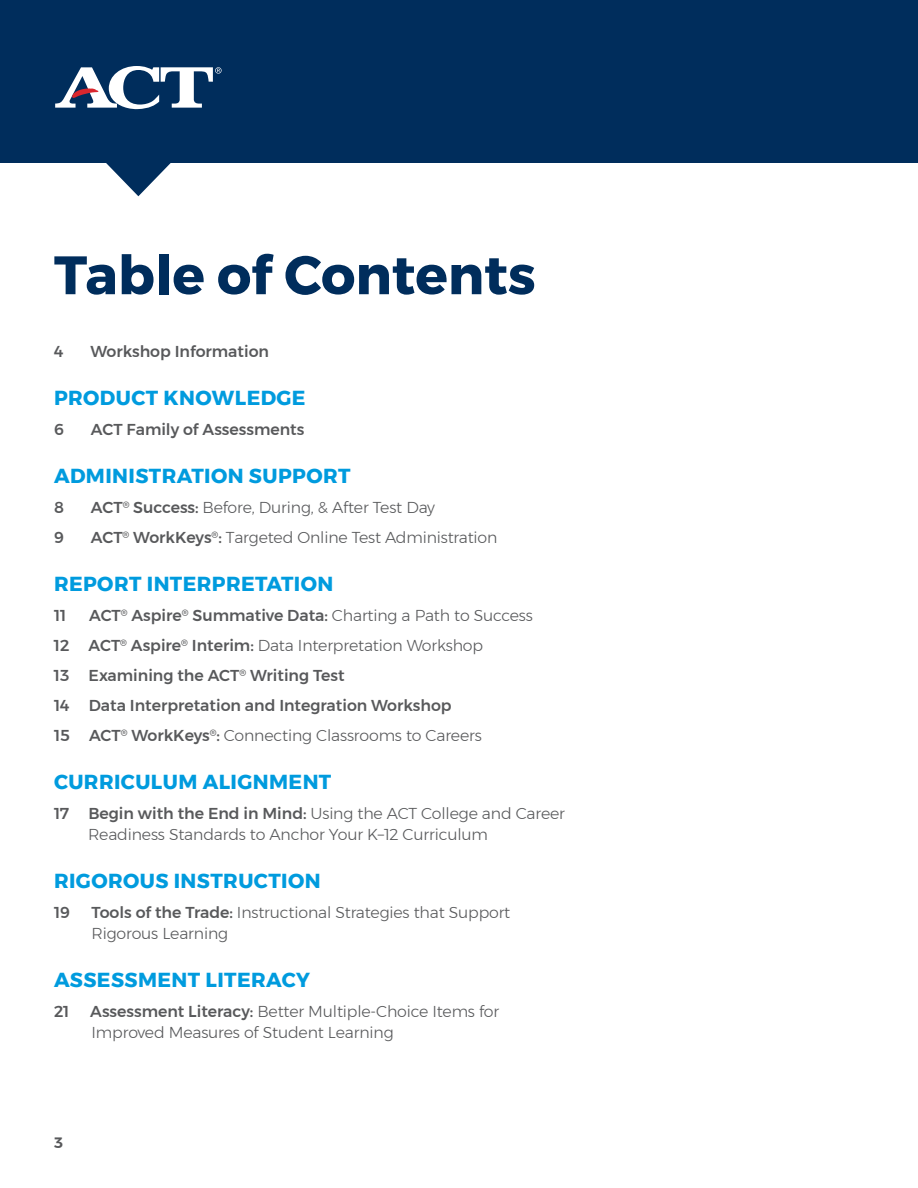
<style>
.page{position:relative;width:918px;height:1188px;background:#fff}
.page>*{position:absolute;margin:0;border:0;box-sizing:border-box;transform-origin:0 0}
.t1{font:700 54px "Montserrat";color:#002d5c}
.t2{font:700 20.25px "Montserrat";letter-spacing:.02em;color:#009bde}
.t3{font:300 15.75px/21px "Montserrat";letter-spacing:-.01em;color:#58595b}
.t4{font:500 15.75px/30px "Montserrat";color:#58595b}
.t5{font:600 15px "Montserrat";color:#58595b}
.s1{font-weight:500}
.s2{font-weight:300}
</style>
<div class="page">
<div style="left:0;top:0;width:918px;height:163px;background:#002d5c"></div>
<svg style="left:106px;top:163px;width:65px;height:33px"></svg>
<svg style="left:55px;top:66px;width:167px;height:43px"></svg>
<h1 class="t1" style="left:54px;top:232px;width:483px">Table of Contents</h1>
<p class="t4" style="left:54px;top:337px;width:11px">4</p>
<p class="t4" style="left:90px;top:337px;width:180px">Workshop Information</p>
<p class="t2" style="left:54px;top:382px;width:253px">PRODUCT KNOWLEDGE</p>
<p class="t4" style="left:54px;top:415px;width:11px">6</p>
<p class="t4" style="left:91px;top:415px;width:215px">ACT Family of Assessments</p>
<p class="t2" style="left:54px;top:460px;width:298px">ADMINISTRATION SUPPORT</p>
<p class="t4" style="left:54px;top:493px;width:11px">8</p>
<p class="t3" style="left:91px;top:497px;width:346px"><span class="s1">ACT</span><sup>®</sup> <span class="s1">Success:</span> Before, During, &amp; After Test Day</p>
<p class="t4" style="left:54px;top:523px;width:11px">9</p>
<p class="t3" style="left:91px;top:527px;width:408px"><span class="s1">ACT</span><sup>®</sup> <span class="s1">WorkKeys</span><sup>®</sup><span class="s1">:</span> Targeted Online Test Administration</p>
<p class="t2" style="left:54px;top:568px;width:281px">REPORT INTERPRETATION</p>
<p class="t4" style="left:54px;top:601px;width:14px">11</p>
<p class="t4" style="left:54px;top:601px;width:480px;text-indent:35px">ACT<sup>®</sup> Aspire<sup>®</sup> Summative Data: <span class="s2">Charting a Path to Success </span>12 ACT<sup>®</sup> Aspire<sup>®</sup> Interim: <span class="s2">Data Interpretation Workshop<br></span>13 Examining the ACT<sup>®</sup> Writing Test<br>14 Data Interpretation and Integration Workshop<br>15 ACT<sup>®</sup> WorkKeys<sup>®</sup>: <span class="s2">Connecting Classrooms to Careers</span></p>
<p class="t2" style="left:54px;top:766px;width:279px">CURRICULUM ALIGNMENT</p>
<p class="t3" style="left:88px;top:803px;width:479px;text-indent:-34px"><span class="s1">17 Begin with the End in Mind:</span> Using the ACT College and Career<br>Readiness Standards to Anchor Your K–12 Curriculum</p>
<p class="t2" style="left:54px;top:865px;width:268px">RIGOROUS INSTRUCTION</p>
<p class="t4" style="left:54px;top:898px;width:17px">19</p>
<p class="t3" style="left:92px;top:902px;width:420px"><span class="s1">Tools of the Trade:</span> Instructional Strategies that Support<br>Rigorous Learning</p>
<p class="t2" style="left:54px;top:964px;width:258px">ASSESSMENT LITERACY</p>
<p class="t4" style="left:54px;top:997px;width:17px">21</p>
<p class="t3" style="left:90px;top:1001px;width:410px"><span class="s1">Assessment Literacy:</span> Better Multiple-Choice Items for<br>Improved Measures of Student Learning</p>
<p class="t5" style="left:54px;top:1131px;width:10px">3</p>
</div>
